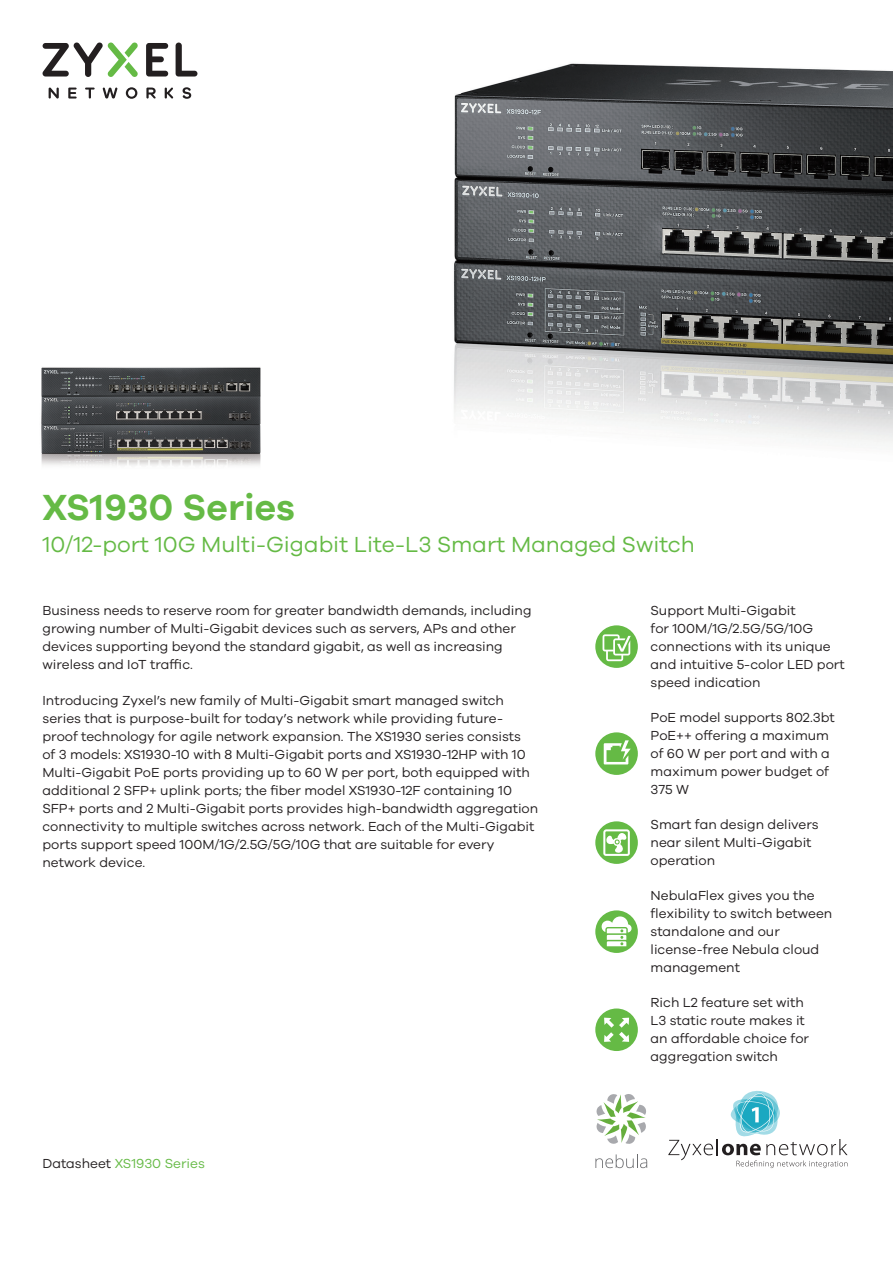
<style>
.page{position:relative;width:893px;height:1263px;background:#fff}
.page>*{position:absolute;margin:0;border:0;box-sizing:border-box;transform-origin:0 0}
.t1{font:600 37.5px "Galano Grotesque";color:#65ba45}
.t2{font:22.5px "Galano Grotesque";color:#65ba45}
.t3{font:13.5px/18px "Galano Grotesque";color:#231f20}
.t4{font:13.5px "Galano Grotesque";color:#65ba45}
.s1{color:#231f20}
</style>
<div class="page">
<svg style="left:49px;top:88px;width:10px;height:11px"></svg>
<svg style="left:68px;top:88px;width:9px;height:11px"></svg>
<svg style="left:85px;top:88px;width:10px;height:11px"></svg>
<svg style="left:103px;top:88px;width:15px;height:11px"></svg>
<svg style="left:126px;top:87px;width:11px;height:12px"></svg>
<svg style="left:165px;top:88px;width:9px;height:11px"></svg>
<svg style="left:182px;top:87px;width:9px;height:12px"></svg>
<svg style="left:146px;top:88px;width:10px;height:11px"></svg>
<svg style="left:176px;top:43px;width:21px;height:34px"></svg>
<svg style="left:146px;top:43px;width:22px;height:34px"></svg>
<svg style="left:42px;top:42px;width:96px;height:35px"></svg>
<img style="left:453px;top:63px;width:440px;height:380px">
<img style="left:41px;top:367px;width:220px;height:99px">
<svg style="left:668px;top:1091px;width:179px;height:77px"></svg>
<svg style="left:595px;top:1154px;width:52px;height:14px"></svg>
<svg style="left:596px;top:1094px;width:50px;height:50px"></svg>
<svg style="left:595px;top:910px;width:43px;height:43px"></svg>
<svg style="left:602px;top:916px;width:30px;height:30px"></svg>
<div style="left:595px;top:821px;width:43px;height:43px;background:#65ba45;border-radius:50%"></div>
<svg style="left:603px;top:829px;width:27px;height:27px"></svg>
<div style="left:595px;top:625px;width:43px;height:43px;background:#65ba45;border-radius:50%"></div>
<svg style="left:602px;top:634px;width:29px;height:27px"></svg>
<div style="left:595px;top:732px;width:43px;height:43px;background:#65ba45;border-radius:50%"></div>
<svg style="left:604px;top:740px;width:27px;height:24px"></svg>
<div style="left:595px;top:1008px;width:43px;height:43px;background:#65ba45;border-radius:50%"></div>
<svg style="left:604px;top:1018px;width:25px;height:24px"></svg>
<h1 class="t1" style="left:43px;top:485px;width:254px">XS1930 Series</h1>
<h2 class="t2" style="left:43px;top:531px;width:654px">10/12-port 10G Multi-Gigabit Lite-L3 Smart Managed Switch</h2>
<p class="t3" style="left:43px;top:601px;width:491px">Business needs to reserve room for greater bandwidth demands, including growing number of Multi-Gigabit devices such as servers, APs and other devices supporting beyond the standard gigabit, as well as increasing wireless and IoT traffic.</p>
<p class="t3" style="left:43px;top:691px;width:497px">Introducing Zyxel’s new family of Multi-Gigabit smart managed switch series that is purpose-built for today’s network while providing future&shy;proof technology for agile network expansion. The XS1930 series consists<br>of 3 models: XS1930-10 with 8 Multi-Gigabit ports and XS1930-12HP with 10<br>Multi-Gigabit PoE ports providing up to 60 W per port, both equipped with additional 2 SFP+ uplink ports; the fiber model XS1930-12F containing 10<br>SFP+ ports and 2 Multi-Gigabit ports provides high-bandwidth aggregation connectivity to multiple switches across network. Each of the Multi-Gigabit ports support speed 100M/1G/2.5G/5G/10G that are suitable for every network device.</p>
<p class="t4" style="left:43px;top:1155px;width:164px"><span class="s1">Datasheet</span> XS1930 Series</p>
<p class="t3" style="left:651px;top:601px;width:196px">Support Multi-Gigabit<br>for 100M/1G/2.5G/5G/10G connections with its unique and intuitive 5-color LED port speed indication</p>
<p class="t3" style="left:651px;top:708px;width:186px">PoE model supports 802.3bt<br>PoE++ offering a maximum of 60 W per port and with a maximum power budget of<br>375 W</p>
<p class="t3" style="left:651px;top:815px;width:170px">Smart fan design delivers near silent Multi-Gigabit operation</p>
<p class="t3" style="left:651px;top:886px;width:183px">NebulaFlex gives you the flexibility to switch between standalone and our license-free Nebula cloud management</p>
<p class="t3" style="left:651px;top:993px;width:160px">Rich L2 feature set with<br>L3 static route makes it an affordable choice for aggregation switch</p>
</div>
